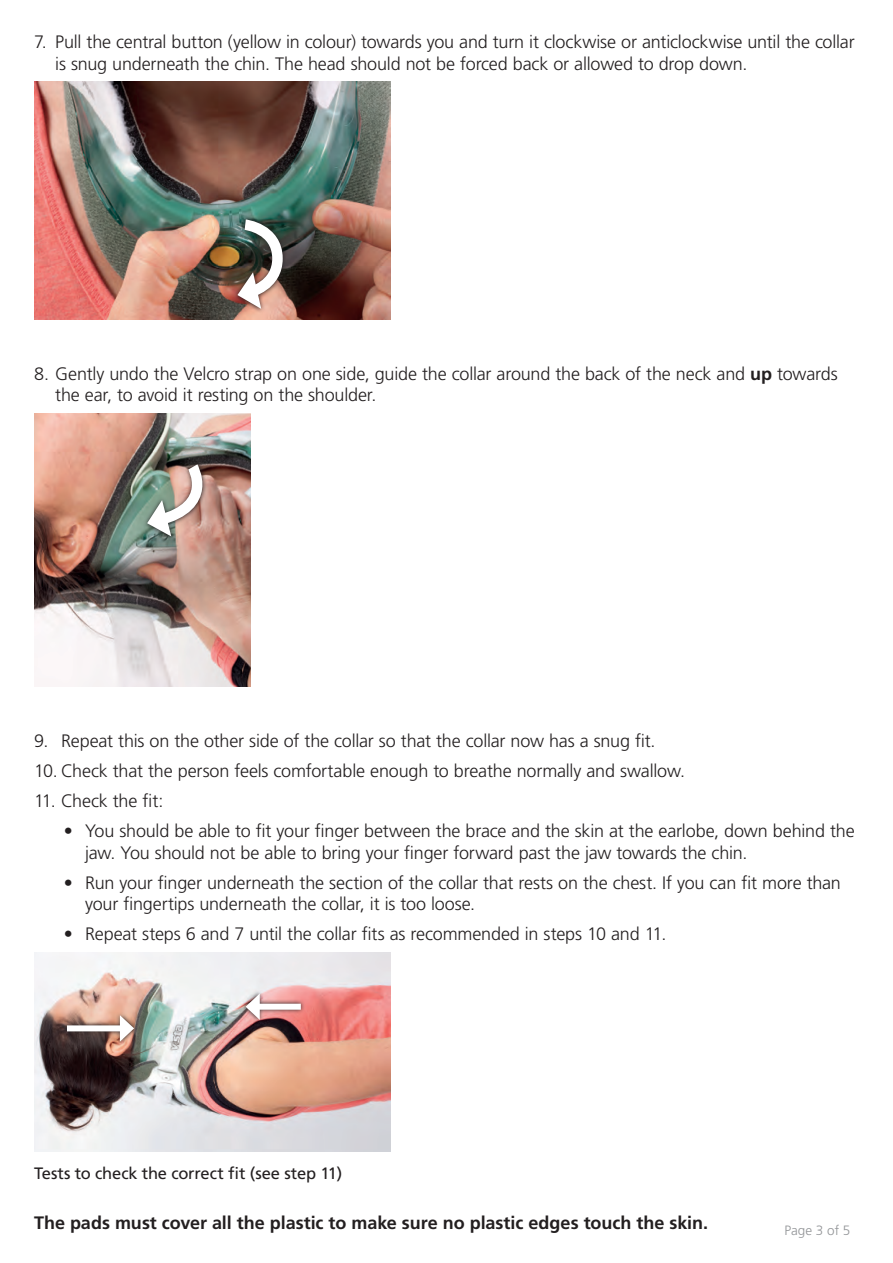
<style>
.page{position:relative;width:893px;height:1263px;background:#fff}
.page>*{position:absolute;margin:0;border:0;box-sizing:border-box;transform-origin:0 0}
.t1{font:300 18px/21.6px "Frutiger";letter-spacing:-.01em;color:#231f20}
.t2{font:700 18px "Frutiger";color:#231f20}
.t3{font:16.5px "Frutiger";letter-spacing:-.01em;color:#231f20}
.t4{font:300 13.5px "Frutiger";color:#939598}
.s1{font-weight:700}
</style>
<div class="page">
<img style="left:34px;top:82px;width:357px;height:238px">
<img style="left:34px;top:413px;width:216px;height:273px">
<img style="left:34px;top:952px;width:356px;height:199px">
<svg style="left:233px;top:215px;width:54px;height:98px"></svg>
<img style="left:235px;top:214px;width:53px;height:95px">
<svg style="left:143px;top:460px;width:64px;height:80px"></svg>
<img style="left:146px;top:456px;width:69px;height:80px">
<svg style="left:62px;top:1011px;width:76px;height:34px;background:#957366"></svg>
<div style="left:67px;top:1025px;width:58px;height:6px;background:#fff"></div>
<svg style="left:120px;top:1015px;width:14px;height:26px"></svg>
<svg style="left:241px;top:989px;width:64px;height:35px;background:#d09090"></svg>
<div style="left:254px;top:1004px;width:47px;height:6px;background:#fff"></div>
<svg style="left:246px;top:993px;width:14px;height:27px"></svg>
<p class="t1" style="left:55px;top:31px;width:801px;text-indent:-21px">7. Pull the central button (yellow in colour) towards you and turn it clockwise or anticlockwise until the collar is snug underneath the chin. The head should not be forced back or allowed to drop down.</p>
<p class="t1" style="left:55px;top:363px;width:784px;text-indent:-21px">8. Gently undo the Velcro strap on one side, guide the collar around the back of the neck and <span class="s1">up</span> towards the ear, to avoid it resting on the shoulder.</p>
<p class="t1" style="left:34px;top:730px;width:623px">9. Repeat this on the other side of the collar so that the collar now has a snug fit.</p>
<p class="t1" style="left:34px;top:760px;width:653px">10. Check that the person feels comfortable enough to breathe normally and swallow.</p>
<p class="t1" style="left:34px;top:790px;width:131px">11. Check the fit:</p>
<p class="t1" style="left:85px;top:820px;width:771px;text-indent:-21px">• You should be able to fit your finger between the brace and the skin at the earlobe, down behind the jaw. You should not be able to bring your finger forward past the jaw towards the chin.</p>
<p class="t1" style="left:85px;top:872px;width:757px;text-indent:-21px">• Run your finger underneath the section of the collar that rests on the chest. If you can fit more than your fingertips underneath the collar, it is too loose.</p>
<p class="t1" style="left:64px;top:923px;width:604px">• Repeat steps 6 and 7 until the collar fits as recommended in steps 10 and 11.</p>
<p class="t3" style="left:34px;top:1164px;width:310px">Tests to check the correct fit (see step 11)</p>
<p class="t2" style="left:34px;top:1212px;width:676px">The pads must cover all the plastic to make sure no plastic edges touch the skin.</p>
<p class="t4" style="left:784px;top:1223px;width:68px">Page 3 of 5</p>
</div>
